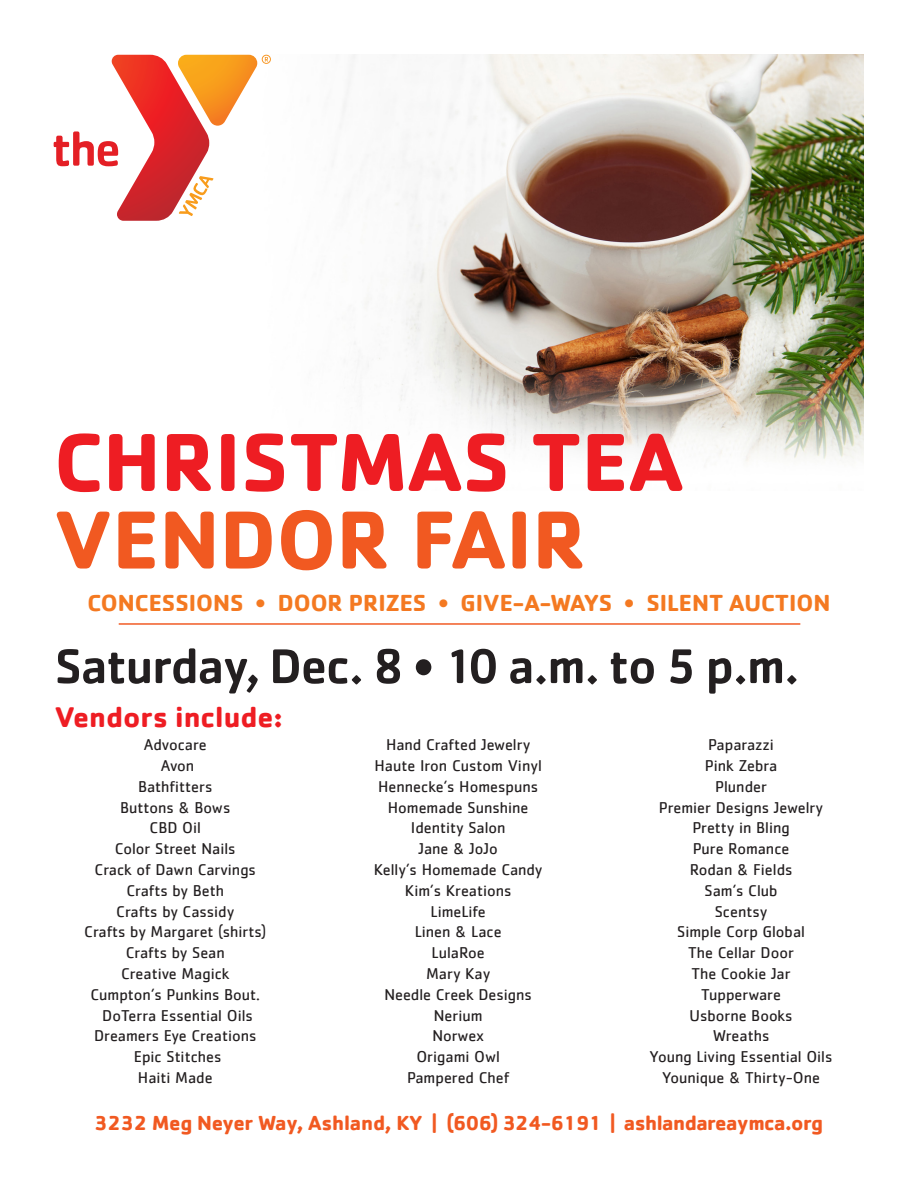
<style>
.page{position:relative;width:918px;height:1188px;background:#fff}
.page>*{position:absolute;margin:0;border:0;box-sizing:border-box;transform-origin:0 0}
.t1{font:700 85.2px "Cachet";color:#ee1d23}
.t2{font:700 85.2px "Cachet";color:#f15921}
.t3{font:500 50.4px "Cachet";letter-spacing:-.025em;color:#231f20}
.t4{font:700 29.4px "Cachet";color:#ee1d23}
.t5{font:700 24px "Cachet";color:#f47921}
.t6{font:700 21px "Cachet";letter-spacing:-.025em;color:#f15921}
.t7{font:16.2px "Cachet";color:#231f20}
</style>
<div class="page">
<img style="left:237px;top:54px;width:627px;height:408px">
<svg style="left:54px;top:55px;width:217px;height:166px"></svg>
<hr style="left:119px;top:623px;width:681px;height:2px;background:#f15921">
<p class="t1" style="left:54px;top:407px;width:631px">CHRISTMAS TEA</p>
<p class="t2" style="left:54px;top:485px;width:534px">VENDOR FAIR</p>
<p class="t5" style="left:87px;top:587px;width:745px">CONCESSIONS • DOOR PRIZES • GIVE-A-WAYS • SILENT AUCTION</p>
<p class="t3" style="left:55px;top:635px;width:746px">Saturday, Dec. 8 • 10 a.m. to 5 p.m.</p>
<p class="t4" style="left:55px;top:698px;width:229px">Vendors include:</p>
<p class="t7" style="left:144px;top:735px;width:64px">Advocare</p>
<p class="t7" style="left:161px;top:756px;width:35px">Avon</p>
<p class="t7" style="left:138px;top:777px;width:76px">Bathfitters</p>
<p class="t7" style="left:120px;top:798px;width:112px">Buttons &amp; Bows</p>
<p class="t7" style="left:150px;top:818px;width:53px">CBD Oil</p>
<p class="t7" style="left:115px;top:839px;width:122px">Color Street Nails</p>
<p class="t7" style="left:95px;top:860px;width:163px">Crack of Dawn Carvings</p>
<p class="t7" style="left:126px;top:881px;width:99px">Crafts by Beth</p>
<p class="t7" style="left:116px;top:902px;width:120px">Crafts by Cassidy</p>
<p class="t7" style="left:84px;top:923px;width:184px">Crafts by Margaret (shirts)</p>
<p class="t7" style="left:126px;top:943px;width:101px">Crafts by Sean</p>
<p class="t7" style="left:121px;top:964px;width:110px">Creative Magick</p>
<p class="t7" style="left:90px;top:985px;width:171px">Cumpton’s Punkins Bout.</p>
<p class="t7" style="left:102px;top:1006px;width:152px">DoTerra Essential Oils</p>
<p class="t7" style="left:94px;top:1027px;width:164px">Dreamers Eye Creations</p>
<p class="t7" style="left:134px;top:1047px;width:89px">Epic Stitches</p>
<p class="t7" style="left:138px;top:1068px;width:76px">Haiti Made</p>
<p class="t7" style="left:386px;top:735px;width:146px">Hand Crafted Jewelry</p>
<p class="t7" style="left:375px;top:756px;width:169px">Haute Iron Custom Vinyl</p>
<p class="t7" style="left:378px;top:777px;width:161px">Hennecke’s Homespuns</p>
<p class="t7" style="left:388px;top:798px;width:142px">Homemade Sunshine</p>
<p class="t7" style="left:411px;top:818px;width:96px">Identity Salon</p>
<p class="t7" style="left:419px;top:839px;width:81px">Jane &amp; JoJo</p>
<p class="t7" style="left:374px;top:860px;width:170px">Kelly’s Homemade Candy</p>
<p class="t7" style="left:405px;top:881px;width:108px">Kim’s Kreations</p>
<p class="t7" style="left:431px;top:902px;width:57px">LimeLife</p>
<p class="t7" style="left:415px;top:923px;width:88px">Linen &amp; Lace</p>
<p class="t7" style="left:432px;top:943px;width:55px">LulaRoe</p>
<p class="t7" style="left:426px;top:964px;width:66px">Mary Kay</p>
<p class="t7" style="left:384px;top:985px;width:149px">Needle Creek Designs</p>
<p class="t7" style="left:434px;top:1006px;width:50px">Nerium</p>
<p class="t7" style="left:432px;top:1027px;width:53px">Norwex</p>
<p class="t7" style="left:416px;top:1047px;width:85px">Origami Owl</p>
<p class="t7" style="left:407px;top:1068px;width:104px">Pampered Chef</p>
<p class="t7" style="left:708px;top:735px;width:67px">Paparazzi</p>
<p class="t7" style="left:705px;top:756px;width:74px">Pink Zebra</p>
<p class="t7" style="left:715px;top:777px;width:53px">Plunder</p>
<p class="t7" style="left:659px;top:798px;width:166px">Premier Designs Jewelry</p>
<p class="t7" style="left:692px;top:818px;width:99px">Pretty in Bling</p>
<p class="t7" style="left:693px;top:839px;width:98px">Pure Romance</p>
<p class="t7" style="left:690px;top:860px;width:104px">Rodan &amp; Fields</p>
<p class="t7" style="left:705px;top:881px;width:75px">Sam’s Club</p>
<p class="t7" style="left:715px;top:902px;width:54px">Scentsy</p>
<p class="t7" style="left:677px;top:923px;width:129px">Simple Corp Global</p>
<p class="t7" style="left:688px;top:943px;width:107px">The Cellar Door</p>
<p class="t7" style="left:691px;top:964px;width:101px">The Cookie Jar</p>
<p class="t7" style="left:701px;top:985px;width:81px">Tupperware</p>
<p class="t7" style="left:690px;top:1006px;width:105px">Usborne Books</p>
<p class="t7" style="left:713px;top:1027px;width:58px">Wreaths</p>
<p class="t7" style="left:650px;top:1047px;width:184px">Young Living Essential Oils</p>
<p class="t7" style="left:662px;top:1068px;width:160px">Younique &amp; Thirty-One</p>
<p class="t6" style="left:95px;top:1109px;width:730px">3232 Meg Neyer Way, Ashland, KY | (606) 324-6191 | ashlandareaymca.org</p>
</div>
